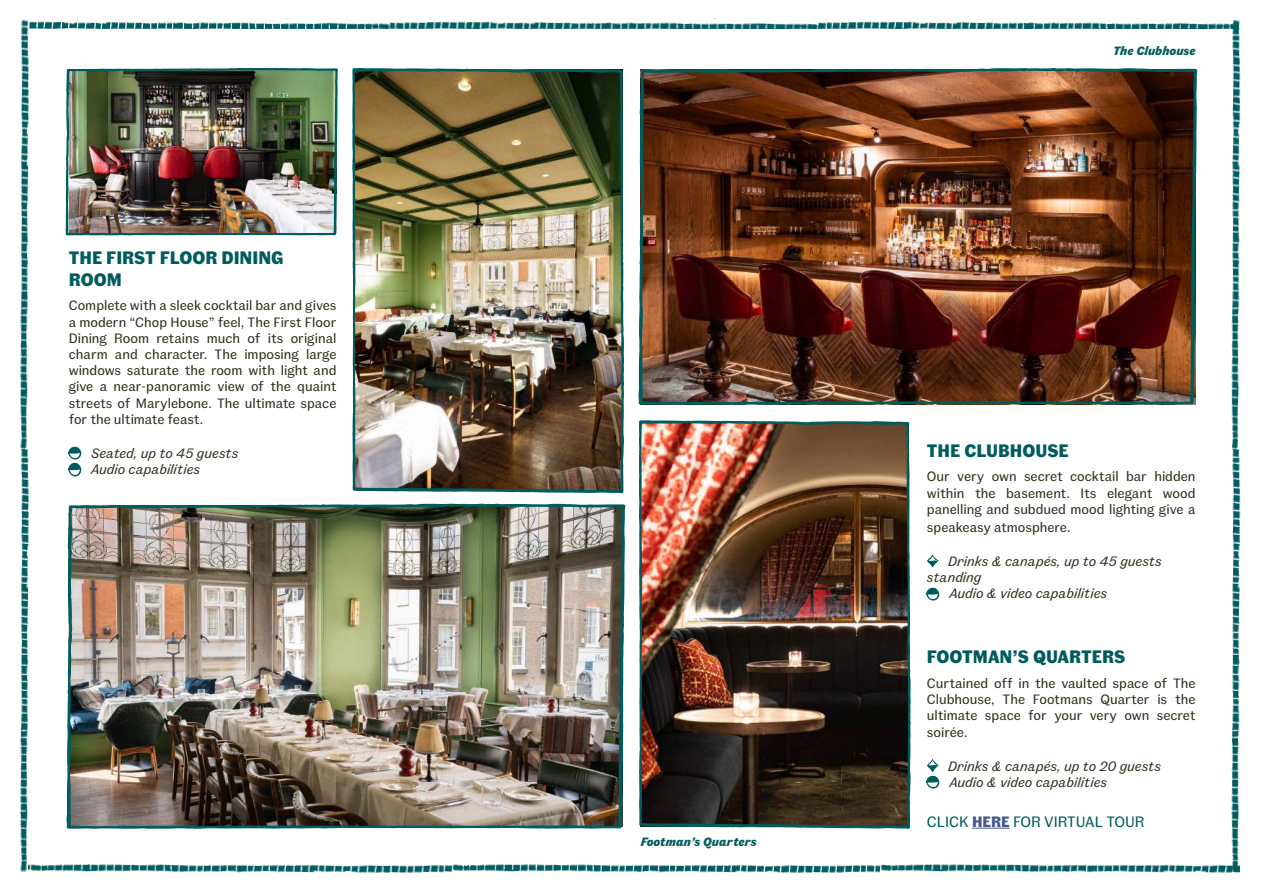
<style>
.page{position:relative;width:1263px;height:893px;background:#fff}
.page>*{position:absolute;margin:0;border:0;box-sizing:border-box;transform-origin:0 0}
.t1{font:700 18px/21.6px "Fann Grotesque";color:#005c5c}
.t2{font:15px "Fann Grotesque";color:#005c5c}
.t3{font:13.5px/16.2px "Fann Grotesque";color:#332e20;text-align:justify}
.t4{font:italic 13.5px/16.2px "Fann Grotesque";color:#332e20}
.t5{font:italic 700 12px "Fann Grotesque Trial";color:#005c5c}
.s1{font-weight:700;color:#465792}
</style>
<div class="page">
<img style="left:65px;top:68px;width:561px;height:761px">
<img style="left:351px;top:68px;width:274px;height:761px">
<img style="left:912px;top:18px;width:286px;height:811px">
<img style="left:638px;top:18px;width:274px;height:811px">
<img style="left:1232px;top:21px;width:9px;height:843px">
<img style="left:21px;top:21px;width:9px;height:850px">
<img style="left:29px;top:864px;width:1211px;height:10px">
<img style="left:29px;top:19px;width:1210px;height:10px">
<h1 class="t1" style="left:69px;top:248px;width:217px">THE FIRST FLOOR DINING<br>ROOM</h1>
<p class="t3" style="left:69px;top:299px;width:269px">Complete with a sleek cocktail bar and gives a modern “Chop House” feel, The First Floor Dining Room retains much of its original charm and character. The imposing large windows saturate the room with light and give a near-panoramic view of the quaint streets of Marylebone. The ultimate space for the ultimate feast.</p>
<p class="t4" style="left:91px;top:446px;width:149px">Seated, up to 45 guests<br>Audio capabilities</p>
<p class="t5" style="left:641px;top:837px;width:118px">Footman’s Quarters</p>
<p class="t5" style="left:1113px;top:46px;width:84px">The Clubhouse</p>
<h1 class="t1" style="left:927px;top:440px;width:143px">THE CLUBHOUSE</h1>
<p class="t3" style="left:927px;top:470px;width:270px">Our very own secret cocktail bar hidden within the basement. Its elegant wood panelling and subdued mood lighting give a</p>
<p class="t3" style="left:927px;top:520px;width:145px">speakeasy atmosphere.</p>
<p class="t4" style="left:948px;top:554px;width:215px">Drinks &amp; canapés, up to 45 guests</p>
<p class="t4" style="left:927px;top:570px;width:56px">standing</p>
<p class="t4" style="left:949px;top:586px;width:159px">Audio &amp; video capabilities</p>
<h1 class="t1" style="left:927px;top:647px;width:200px">FOOTMAN’S QUARTERS</h1>
<p class="t3" style="left:927px;top:676px;width:270px">Curtained off in the vaulted space of The Clubhouse, The Footmans Quarter is the ultimate space for your very own secret soirée.</p>
<p class="t4" style="left:948px;top:759px;width:215px">Drinks &amp; canapés, up to 20 guests<br>Audio &amp; video capabilities</p>
<p class="t2" style="left:927px;top:815px;width:219px">CLICK <span class="s1">HERE</span> FOR VIRTUAL TOUR</p>
</div>
